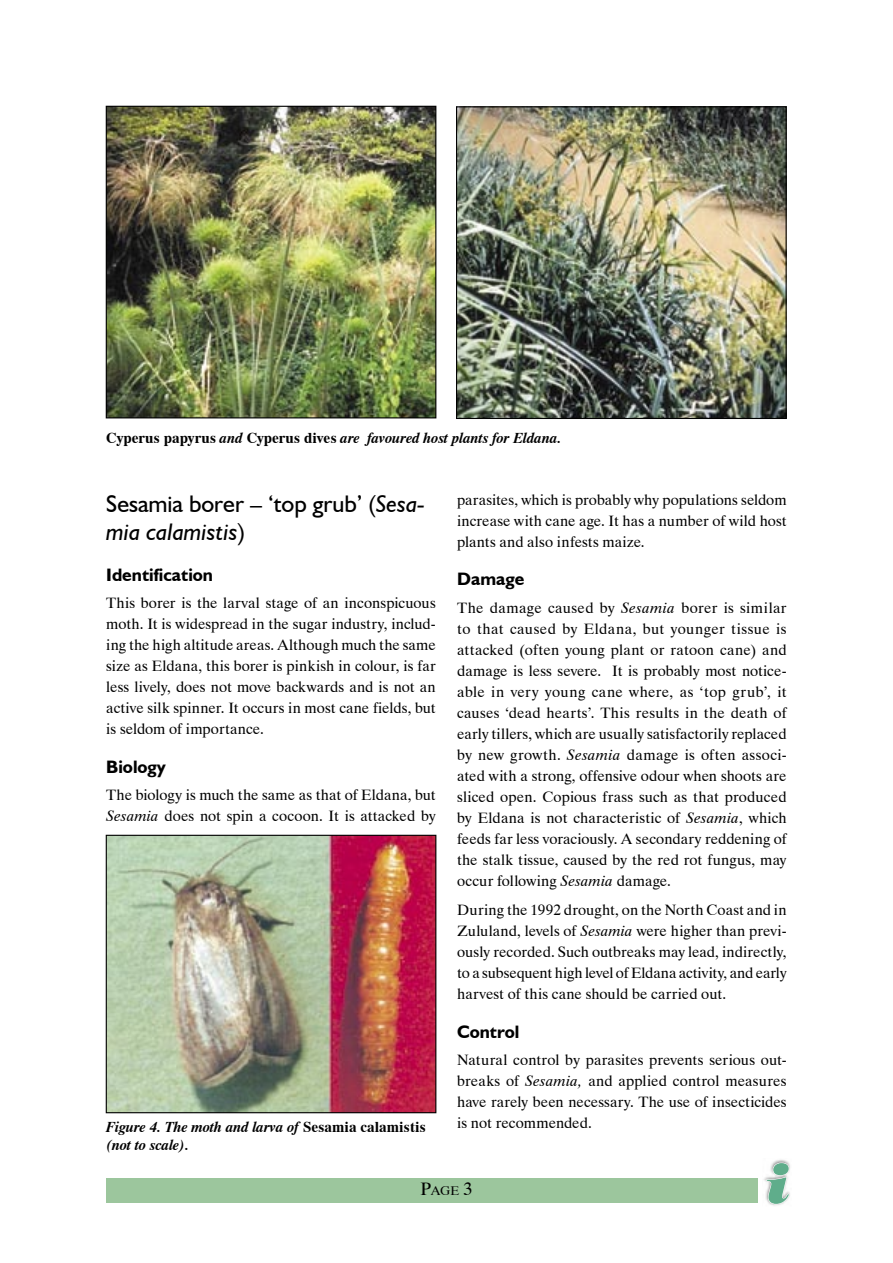
<style>
.page{position:relative;width:893px;height:1263px;background:#fff}
.page>*{position:absolute;margin:0;border:0;box-sizing:border-box;transform-origin:0 0}
.t1{font:italic 800 54px "Tiffany IT Cby BT";color:#5fad8b}
.t2{font:24px/28.8px "Humanist 521 BT";color:#000}
.t3{font:700 18px "Humanist 521 BT";color:#000}
.t4{font:15px/21px "Dutch 801 BT";letter-spacing:.005em;color:#000;text-align:justify}
.t5{font:italic 700 15px/18px "Dutch 801 BT";color:#000}
.t6{font:12.6px "Dutch 801 BT";color:#000}
.s1{font-style:normal}
.s2{font-style:italic}
.s3{font-size:18px}
</style>
<div class="page">
<div style="left:106px;top:1178px;width:652px;height:24px;background:#9cc69d"></div>
<img style="left:764px;top:1160px;width:24px;height:46px">
<svg style="left:765px;top:1162px;width:25px;height:43px"></svg>
<img style="left:106px;top:106px;width:330px;height:312px">
<img style="left:456px;top:106px;width:331px;height:313px">
<img style="left:106px;top:835px;width:330px;height:278px">
<p class="t5" style="left:106px;top:429px;width:456px"><span class="s1">Cyperus papyrus</span> and <span class="s1">Cyperus dives</span> are favoured host plants for Eldana.</p>
<h2 class="t2" style="left:106px;top:488px;width:320px">Sesamia borer – ‘top grub’ (<span class="s2">Sesa&shy;mia calamistis</span>)</h2>
<p class="t3" style="left:106px;top:564px;width:108px">Identification</p>
<p class="t4" style="left:106px;top:593px;width:331px">This borer is the larval stage of an inconspicuous moth. It is widespread in the sugar industry, includ&shy;ing the high altitude areas. Although much the same size as Eldana, this borer is pinkish in colour, is far less lively, does not move backwards and is not an active silk spinner. It occurs in most cane fields, but is seldom of importance.</p>
<p class="t3" style="left:106px;top:756px;width:61px">Biology</p>
<p class="t4" style="left:106px;top:785px;width:331px">The biology is much the same as that of Eldana, but<br><span class="s2">Sesamia</span> does not spin a cocoon. It is attacked by</p>
<p class="t5" style="left:106px;top:1118px;width:321px">Figure 4. The moth and larva of <span class="s1">Sesamia calamistis </span>(not to scale).</p>
<p class="t4" style="left:457px;top:489px;width:331px">parasites, which is probably why populations seldom increase with cane age. It has a number of wild host plants and also infests maize.</p>
<p class="t3" style="left:457px;top:568px;width:69px">Damage</p>
<p class="t4" style="left:457px;top:597px;width:331px">The damage caused by <span class="s2">Sesamia</span> borer is similar to that caused by Eldana, but younger tissue is attacked (often young plant or ratoon cane) and damage is less severe. It is probably most notice&shy;able in very young cane where, as ‘top grub’, it causes ‘dead hearts’. This results in the death of early tillers, which are usually satisfactorily replaced by new growth. <span class="s2">Sesamia</span> damage is often associ&shy;ated with a strong, offensive odour when shoots are sliced open. Copious frass such as that produced by Eldana is not characteristic of <span class="s2">Sesamia</span>, which feeds far less voraciously. A secondary reddening of the stalk tissue, caused by the red rot fungus, may occur following <span class="s2">Sesamia</span> damage.</p>
<p class="t4" style="left:457px;top:899px;width:331px">During the 1992 drought, on the North Coast and in Zululand, levels of <span class="s2">Sesamia</span> were higher than previ&shy;ously recorded. Such outbreaks may lead, indirectly, to a subsequent high level of Eldana activity, and early harvest of this cane should be carried out.</p>
<p class="t3" style="left:457px;top:1020px;width:64px">Control</p>
<p class="t4" style="left:457px;top:1049px;width:331px">Natural control by parasites prevents serious out&shy;breaks of <span class="s2">Sesamia,</span> and applied control measures have rarely been necessary. The use of insecticides is not recommended.</p>
<p class="t6" style="left:421px;top:1183px;width:54px"><span class="s3">P</span>AGE <span class="s3">3</span></p>
<h1 class="t1" style="left:768px;top:1151px;width:23px">i</h1>
</div>
